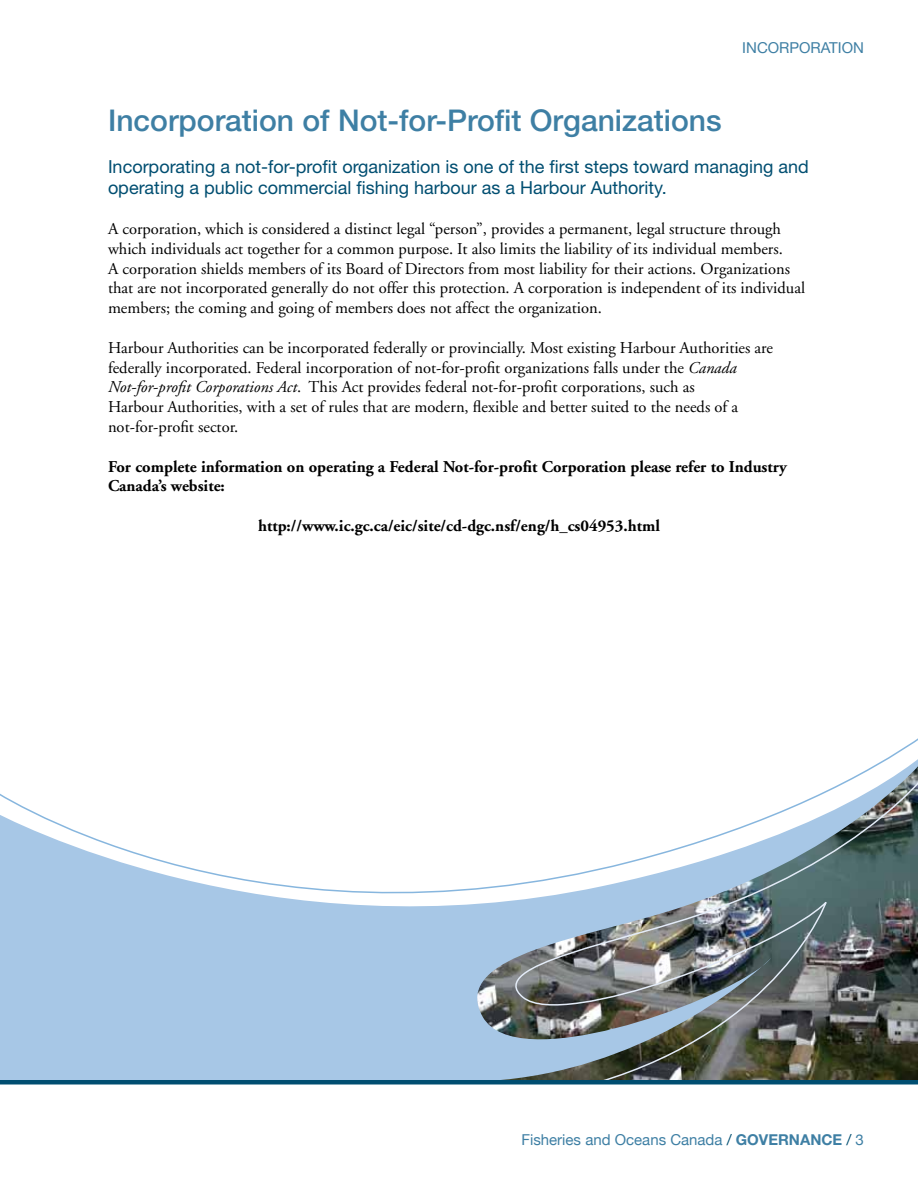
<style>
.page{position:relative;width:918px;height:1188px;background:#fff}
.page>*{position:absolute;margin:0;border:0;box-sizing:border-box;transform-origin:0 0}
.t1{font:500 30px "Helvetica Neue";color:#3e7fa4}
.t2{font:18px/21.6px "Helvetica Neue";color:#004e71}
.t3{font:16.5px/19.8px "Adobe Garamond";color:#000}
.t4{font:700 16.5px/19.8px "Adobe Garamond";color:#000}
.t5{font:15px "Helvetica Neue";color:#3e7fa4}
.s1{font-style:italic}
.s2{color:#004e71}
.s3{font-weight:700}
</style>
<div class="page">
<svg style="left:0;top:739px;width:918px;height:341px"></svg>
<hr style="left:0;top:1080px;width:918px;height:4px;background:#004e71">
<p class="t5" style="left:742px;top:39px;width:123px">Incorporation</p>
<h2 class="t1" style="left:108px;top:103px;width:615px">Incorporation of Not-for-Profit Organizations</h2>
<p class="t2" style="left:108px;top:155px;width:702px">Incorporating a not-for-profit organization is one of the first steps toward managing and operating a public commercial fishing harbour as a Harbour Authority.</p>
<p class="t3" style="left:108px;top:219px;width:699px">A corporation, which is considered a distinct legal “person”, provides a permanent, legal structure through which individuals act together for a common purpose. It also limits the liability of its individual members.<br>A corporation shields members of its Board of Directors from most liability for their actions. Organizations that are not incorporated generally do not offer this protection. A corporation is independent of its individual members; the coming and going of members does not affect the organization.</p>
<p class="t3" style="left:108px;top:338px;width:667px">Harbour Authorities can be incorporated federally or provincially. Most existing Harbour Authorities are federally incorporated. Federal incorporation of not-for-profit organizations falls under the <span class="s1">Canada Not-for-profit Corporations Act</span>. This Act provides federal not-for-profit corporations, such as<br>Harbour Authorities, with a set of rules that are modern, flexible and better suited to the needs of a not-for-profit sector.</p>
<p class="t4" style="left:108px;top:457px;width:681px">For complete information on operating a Federal Not-for-profit Corporation please refer to Industry<br>Canada’s website:</p>
<p class="t4" style="left:258px;top:516px;width:403px">http://www.ic.gc.ca/eic/site/cd-dgc.nsf/eng/h_cs04953.html</p>
<p class="t5" style="left:521px;top:1131px;width:344px">Fisheries and Oceans Canada <span class="s2">/</span> <span class="s3">GOVERNANCE</span> <span class="s2">/</span> 3</p>
</div>
